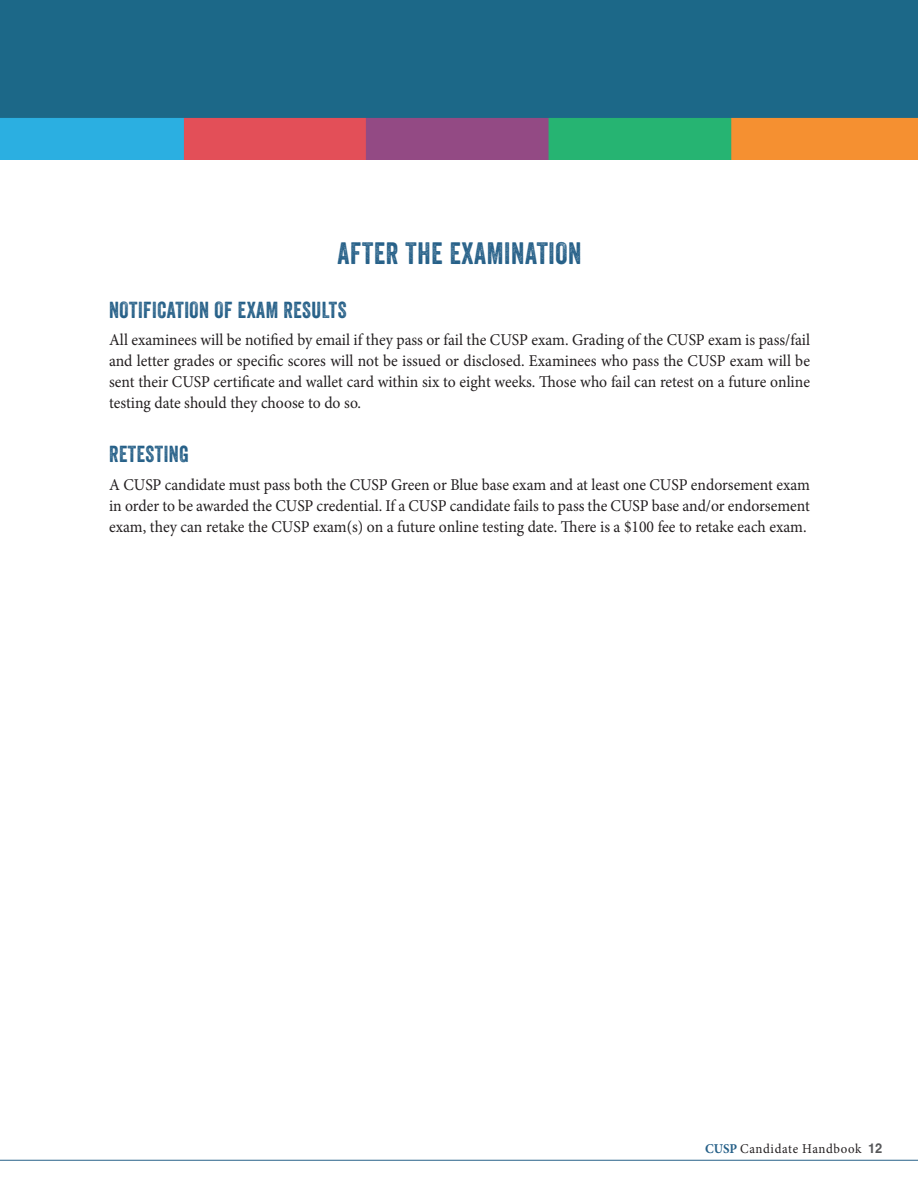
<style>
.page{position:relative;width:918px;height:1188px;background:#fff}
.page>*{position:absolute;margin:0;border:0;box-sizing:border-box;transform-origin:0 0}
.Heads{font:30px "Veneer";letter-spacing:.025em;color:#266088;scale:.95 1}
.Subheads{font:22.5px "Veneer";letter-spacing:.025em;color:#266088;scale:.95 1}
.Body_Copy{font:16.5px/21px "Minion Pro";color:#231f20;text-align:justify;scale:.95 1}
.t1{font:13.5px "Minion Pro";letter-spacing:.045em;color:#231f20;scale:.95 1}
.s1{font-weight:700;color:#266088}
.s2{font-family:"Helvetica";font-weight:700;color:#57585a}
</style>
<div class="page">
<hr style="left:0;top:1160px;width:918px;height:1px;background:#266088">
<img style="left:0;top:0;width:918px;height:160px">
<p class="Heads" style="left:337px;top:235px;width:259px">AFTER THE EXAMINATION</p>
<p class="Subheads" style="left:109px;top:296px;width:251px">NOTIFICATION OF EXAM RESULTS</p>
<p class="Body_Copy" style="left:109px;top:330px;width:739px">All examinees will be notified by email if they pass or fail the CUSP exam. Grading of the CUSP exam is pass/fail and letter grades or specific scores will not be issued or disclosed. Examinees who pass the CUSP exam will be sent their CUSP certificate and wallet card within six to eight weeks. Those who fail can retest on a future online testing date should they choose to do so.</p>
<p class="Subheads" style="left:109px;top:441px;width:85px">RETESTING</p>
<p class="Body_Copy" style="left:109px;top:474px;width:739px">A CUSP candidate must pass both the CUSP Green or Blue base exam and at least one CUSP endorsement exam in order to be awarded the CUSP credential. If a CUSP candidate fails to pass the CUSP base and/or endorsement exam, they can retake the CUSP exam(s) on a future online testing date. There is a $100 fee to retake each exam.</p>
<p class="t1" style="left:705px;top:1140px;width:188px"><span class="s1">CUSP</span> Candidate Handbook <span class="s2">12</span></p>
</div>
